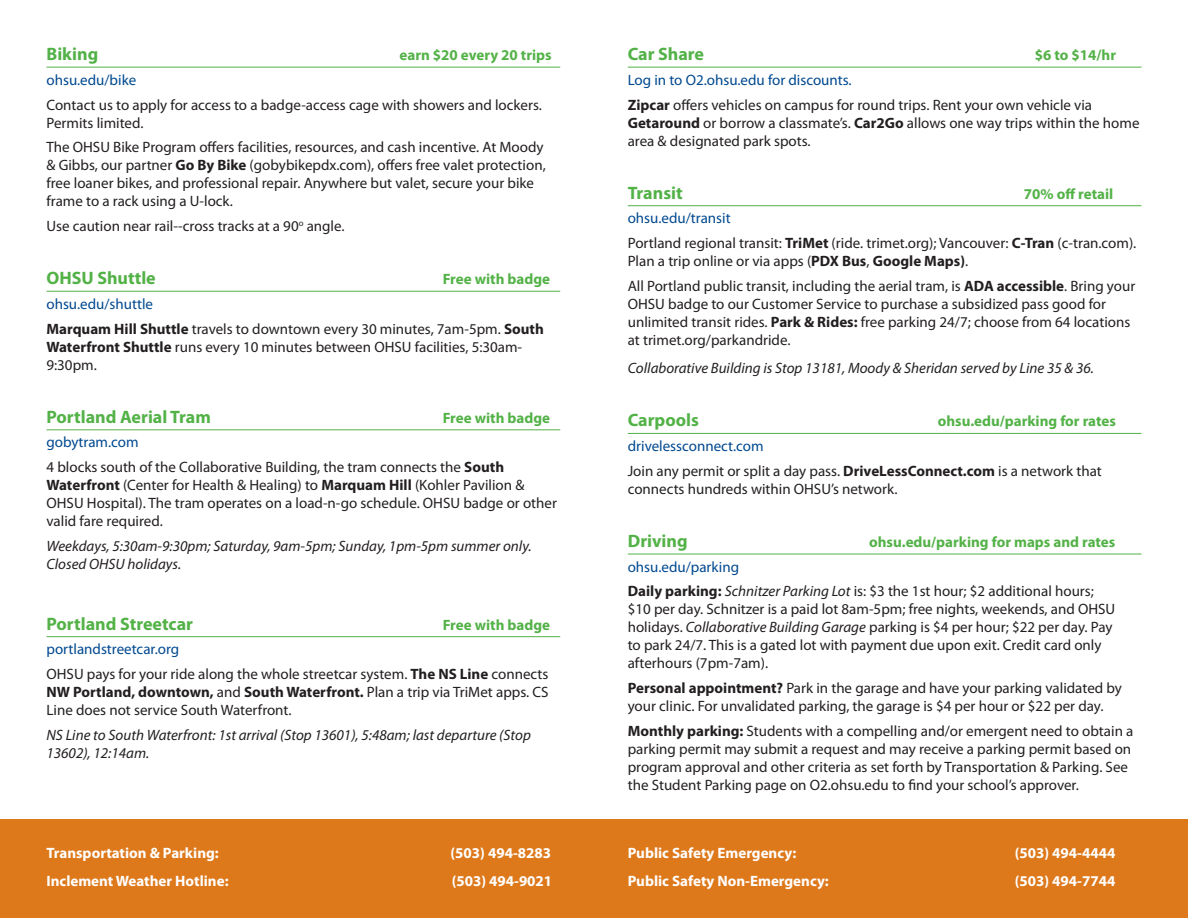
<style>
.page{position:relative;width:1188px;height:918px;background:#fff}
.page>*{position:absolute;margin:0;border:0;box-sizing:border-box;transform-origin:0 0}
.Paragraph_Style_1{font:700 18px "Myriad Pro";color:#53b247}
.t1{font:15px/18px "Myriad Pro";color:#231f20}
.Text{font:italic 15px/18px "Myriad Pro";color:#231f20}
.t2{font:700 15px "Myriad Pro";color:#fff}
.t3{font:15px "Myriad Pro";color:#014990}
.Paragraph_Style_1-2{font:700 15px "Myriad Pro";color:#53b247}
.s1{font-weight:700}
.s2{font-style:italic}
</style>
<div class="page">
<hr style="left:46px;top:67px;width:514px;height:1px;background:#53b247">
<hr style="left:46px;top:291px;width:514px;height:1px;background:#53b247">
<hr style="left:46px;top:429px;width:514px;height:1px;background:#53b247">
<hr style="left:46px;top:636px;width:514px;height:1px;background:#53b247">
<hr style="left:628px;top:67px;width:514px;height:1px;background:#53b247">
<hr style="left:628px;top:205px;width:514px;height:1px;background:#53b247">
<hr style="left:628px;top:433px;width:514px;height:1px;background:#53b247">
<hr style="left:628px;top:554px;width:514px;height:1px;background:#53b247">
<div style="left:0;top:820px;width:1188px;height:98px;background:#de791b"></div>
<p class="Paragraph_Style_1" style="left:46px;top:42px;width:53px">Biking</p>
<p class="Paragraph_Style_1-2" style="left:400px;top:45px;width:154px">earn $20 every 20 trips</p>
<p class="t3" style="left:46px;top:70px;width:91px">ohsu.edu/bike</p>
<p class="t1" style="left:46px;top:95px;width:497px">Contact us to apply for access to a badge-access cage with showers and lockers.<br>Permits limited.</p>
<p class="t1" style="left:46px;top:138px;width:501px">The OHSU Bike Program offers facilities, resources, and cash incentive. At Moody &amp; Gibbs, our partner <span class="s1">Go By Bike</span> (gobybikepdx.com), offers free valet protection, free loaner bikes, and professional repair. Anywhere but valet, secure your bike frame to a rack using a U-lock.</p>
<p class="t1" style="left:46px;top:217px;width:300px">Use caution near rail--cross tracks at a 90<sup>o</sup> angle.</p>
<p class="Paragraph_Style_1" style="left:46px;top:266px;width:111px">OHSU Shuttle</p>
<p class="Paragraph_Style_1-2" style="left:443px;top:269px;width:109px">Free with badge</p>
<p class="t3" style="left:46px;top:295px;width:108px">ohsu.edu/shuttle</p>
<p class="t1" style="left:46px;top:319px;width:499px"><span class="s1">Marquam Hill Shuttle</span> travels to downtown every 30 minutes, 7am-5pm. <span class="s1">South<br>Waterfront Shuttle</span> runs every 10 minutes between OHSU facilities, 5:30am-<br>9:30pm.</p>
<p class="Paragraph_Style_1" style="left:46px;top:405px;width:166px">Portland Aerial Tram</p>
<p class="Paragraph_Style_1-2" style="left:443px;top:408px;width:109px">Free with badge</p>
<p class="t3" style="left:46px;top:433px;width:94px">gobytram.com</p>
<p class="t1" style="left:46px;top:458px;width:512px">4 blocks south of the Collaborative Building, the tram connects the <span class="s1">South Waterfront</span> (Center for Health &amp; Healing) to <span class="s1">Marquam Hill</span> (Kohler Pavilion &amp; OHSU Hospital). The tram operates on a load-n-go schedule. OHSU badge or other valid fare required.</p>
<p class="Text" style="left:46px;top:537px;width:487px">Weekdays, 5:30am-9:30pm; Saturday, 9am-5pm; Sunday, 1pm-5pm summer only.<br>Closed OHSU holidays.</p>
<p class="Paragraph_Style_1" style="left:46px;top:612px;width:148px">Portland Streetcar</p>
<p class="Paragraph_Style_1-2" style="left:443px;top:615px;width:109px">Free with badge</p>
<p class="t3" style="left:46px;top:640px;width:134px">portlandstreetcar.org</p>
<p class="t1" style="left:46px;top:665px;width:504px;text-align:justify">OHSU pays for your ride along the whole streetcar system. <span class="s1">The NS Line</span> connects <span class="s1">NW Portland, downtown,</span> and <span class="s1">South Waterfront.</span> Plan a trip via TriMet apps. CS Line does not service South Waterfront.</p>
<p class="Text" style="left:46px;top:726px;width:486px">NS Line to South Waterfront: 1st arrival (Stop 13601), 5:48am; last departure (Stop<br>13602), 12:14am.</p>
<p class="t2" style="left:46px;top:843px;width:174px">Transportation &amp; Parking:</p>
<p class="t2" style="left:451px;top:843px;width:102px">(503) 494-8283</p>
<p class="t2" style="left:46px;top:872px;width:184px">Inclement Weather Hotline:</p>
<p class="t2" style="left:452px;top:872px;width:102px">(503) 494-9021</p>
<p class="Paragraph_Style_1" style="left:628px;top:42px;width:78px">Car Share</p>
<p class="Paragraph_Style_1-2" style="left:1035px;top:45px;width:83px">$6 to $14/hr</p>
<p class="t3" style="left:628px;top:70px;width:225px">Log in to O2.ohsu.edu for discounts.</p>
<p class="t1" style="left:628px;top:95px;width:513px"><span class="s1">Zipcar</span> offers vehicles on campus for round trips. Rent your own vehicle via<br><span class="s1">Getaround</span> or borrow a classmate’s. <span class="s1">Car2Go</span> allows one way trips within the home area &amp; designated park spots.</p>
<p class="Paragraph_Style_1" style="left:628px;top:181px;width:56px">Transit</p>
<p class="Paragraph_Style_1-2" style="left:1024px;top:184px;width:91px">70% off retail</p>
<p class="t3" style="left:628px;top:209px;width:104px">ohsu.edu/transit</p>
<p class="t1" style="left:628px;top:234px;width:510px">Portland regional transit: <span class="s1">TriMet</span> (ride. trimet.org); Vancouver: <span class="s1">C-Tran</span> (c-tran.com).<br>Plan a trip online or via apps (<span class="s1">PDX Bus</span>, <span class="s1">Google Maps)</span>.</p>
<p class="t1" style="left:628px;top:277px;width:509px">All Portland public transit, including the aerial tram, is <span class="s1">ADA accessible</span>. Bring your OHSU badge to our Customer Service to purchase a subsidized pass good for unlimited transit rides. <span class="s1">Park &amp; Rides:</span> free parking 24/7; choose from 64 locations at trimet.org/parkandride.</p>
<p class="Text" style="left:628px;top:359px;width:468px">Collaborative Building is Stop 13181, Moody &amp; Sheridan served by Line 35 &amp; 36.</p>
<p class="Paragraph_Style_1" style="left:628px;top:408px;width:73px">Carpools</p>
<p class="Paragraph_Style_1-2" style="left:938px;top:411px;width:180px">ohsu.edu/parking for rates</p>
<p class="t3" style="left:628px;top:437px;width:137px">drivelessconnect.com</p>
<p class="t1" style="left:628px;top:462px;width:476px">Join any permit or split a day pass. <span class="s1">DriveLessConnect.com</span> is a network that connects hundreds within OHSU’s network.</p>
<p class="Paragraph_Style_1" style="left:628px;top:529px;width:61px">Driving</p>
<p class="Paragraph_Style_1-2" style="left:869px;top:532px;width:248px">ohsu.edu/parking for maps and rates</p>
<p class="t3" style="left:628px;top:557px;width:113px">ohsu.edu/parking</p>
<p class="t1" style="left:628px;top:582px;width:489px"><span class="s1">Daily parking:</span> <span class="s2">Schnitzer Parking Lot</span> is: $3 the 1st hour; $2 additional hours; $10 per day. Schnitzer is a paid lot 8am-5pm; free nights, weekends, and OHSU holidays. <span class="s2">Collaborative Building Garage</span> parking is $4 per hour; $22 per day. Pay to park 24/7. This is a gated lot with payment due upon exit. Credit card only afterhours (7pm-7am).</p>
<p class="t1" style="left:628px;top:679px;width:496px"><span class="s1">Personal appointment?</span> Park in the garage and have your parking validated by your clinic. For unvalidated parking, the garage is $4 per hour or $22 per day.</p>
<p class="t1" style="left:628px;top:722px;width:507px"><span class="s1">Monthly parking:</span> Students with a compelling and/or emergent need to obtain a parking permit may submit a request and may receive a parking permit based on program approval and other criteria as set forth by Transportation &amp; Parking. See the Student Parking page on O2.ohsu.edu to find your school’s approver.</p>
<p class="t2" style="left:628px;top:843px;width:170px">Public Safety Emergency:</p>
<p class="t2" style="left:1015px;top:843px;width:102px">(503) 494-4444</p>
<p class="t2" style="left:628px;top:872px;width:203px">Public Safety Non-Emergency:</p>
<p class="t2" style="left:1015px;top:872px;width:102px">(503) 494-7744</p>
</div>
